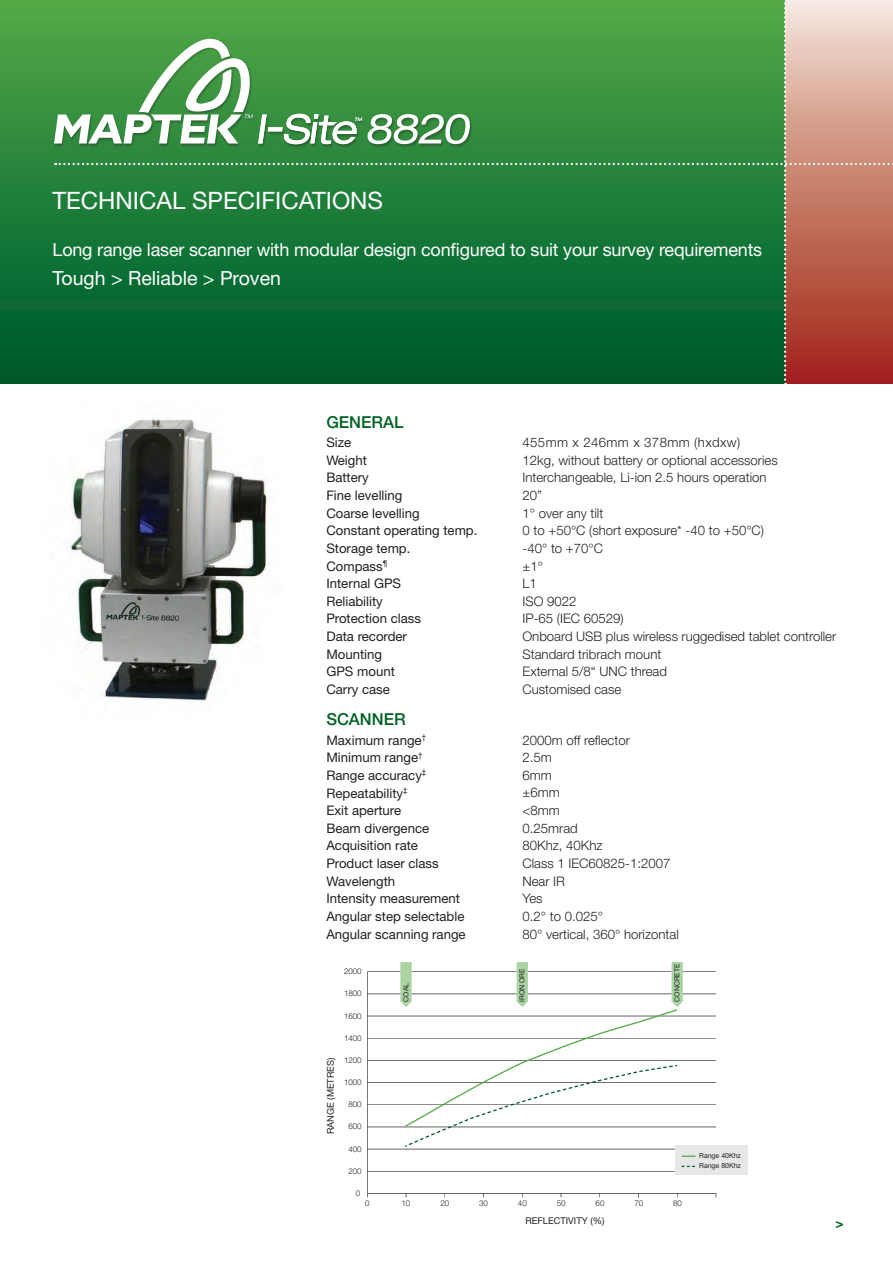
<style>
.page{position:relative;width:893px;height:1263px;background:#fff}
.page>*{position:absolute;margin:0;border:0;box-sizing:border-box;transform-origin:0 0}
.t1{font:24px "Helvetica Neue LT Std";color:#fff}
.t2{font:19.5px "Helvetica Neue LT Std";color:#fff}
.t3{font:18px "Helvetica Neue LT Std";letter-spacing:-.01em;color:#fff}
.t4{font:500 16.5px "Helvetica Neue LT Std";color:#006224}
.t5{font:700 13.5px "Helvetica Neue LT Std";color:#006224}
.t6{font:300 13.2px "Helvetica Neue LT Std";color:#231f20}
.t7{font:13.2px "Helvetica Neue LT Std";color:#231f20}
.t8{font:300 13.2px "Helvetica Neue LT Std";letter-spacing:.03em;color:#231f20}
.t9{font:9.3px "Helvetica Neue LT Std";color:#231f20}
.t10{font:300 7.95px "Helvetica Neue LT Std";color:#231f20}
.t11{font:7.05px/10.2px "Helvetica Neue LT Std";color:#231f20}
</style>
<div class="page">
<div style="left:0;top:1px;width:893px;height:382px;background:linear-gradient(to bottom,#52a948,#00582b)"></div>
<img style="left:70px;top:414px;width:199px;height:288px">
<hr style="left:367px;top:1193px;width:349px;height:1px;background:#231f20">
<hr style="left:367px;top:1171px;width:349px;height:1px;background:#231f20">
<hr style="left:367px;top:1149px;width:349px;height:1px;background:#231f20">
<hr style="left:367px;top:1127px;width:349px;height:1px;background:#231f20">
<hr style="left:367px;top:1104px;width:349px;height:1px;background:#231f20">
<hr style="left:367px;top:1082px;width:349px;height:1px;background:#231f20">
<hr style="left:367px;top:1060px;width:349px;height:1px;background:#231f20">
<hr style="left:367px;top:1016px;width:349px;height:1px;background:#231f20">
<hr style="left:367px;top:1038px;width:349px;height:1px;background:#231f20">
<hr style="left:367px;top:994px;width:349px;height:1px;background:#231f20">
<hr style="left:367px;top:971px;width:349px;height:1px;background:#231f20">
<hr style="left:367px;top:972px;width:1px;height:221px;background:#231f20">
<div style="left:676px;top:1145px;width:72px;height:30px;background:#e6e7e9"></div>
<svg style="left:682px;top:1155px;width:13px;height:2px"></svg>
<svg style="left:400px;top:962px;width:283px;height:186px"></svg>
<svg style="left:54px;top:0;width:839px;height:384px;background:#3e8346"></svg>
<h1 class="t1" style="left:52px;top:186px;width:332px">TECHNICAL SPECIFICATIONS</h1>
<h3 class="t3" style="left:52px;top:238px;width:711px">Long range laser scanner with modular design configured to suit your survey requirements</h3>
<h2 class="t2" style="left:52px;top:266px;width:230px">Tough &gt; Reliable &gt; Proven</h2>
<p class="t4" style="left:326px;top:412px;width:79px">GENERAL</p>
<p class="t7" style="left:326px;top:434px;width:26px">Size</p>
<p class="t8" style="left:522px;top:434px;width:219px">455mm x 246mm x 378mm (hxdxw)</p>
<p class="t7" style="left:326px;top:452px;width:42px">Weight</p>
<p class="t6" style="left:522px;top:452px;width:257px">12kg, without battery or optional accessories</p>
<p class="t7" style="left:326px;top:470px;width:44px">Battery</p>
<p class="t6" style="left:522px;top:469px;width:246px">Interchangeable, Li-ion 2.5 hours operation</p>
<p class="t7" style="left:326px;top:487px;width:78px">Fine levelling</p>
<p class="t6" style="left:522px;top:487px;width:21px">20”</p>
<p class="t7" style="left:326px;top:505px;width:95px">Coarse levelling</p>
<p class="t6" style="left:522px;top:505px;width:82px">1° over any tilt</p>
<p class="t7" style="left:326px;top:523px;width:153px">Constant operating temp.</p>
<p class="t6" style="left:522px;top:522px;width:243px">0 to +50°C (short exposure* -40 to +50°C)</p>
<p class="t7" style="left:326px;top:540px;width:86px">Storage temp.</p>
<p class="t6" style="left:522px;top:540px;width:82px">-40° to +70°C</p>
<p class="t7" style="left:326px;top:558px;width:63px">Compass<sup>¶</sup></p>
<p class="t6" style="left:522px;top:558px;width:22px">±1°</p>
<p class="t7" style="left:326px;top:576px;width:76px">Internal GPS</p>
<p class="t6" style="left:522px;top:575px;width:16px">L1</p>
<p class="t7" style="left:326px;top:593px;width:58px">Reliability</p>
<p class="t6" style="left:522px;top:593px;width:56px">ISO 9022</p>
<p class="t7" style="left:326px;top:611px;width:96px">Protection class</p>
<p class="t6" style="left:522px;top:611px;width:103px">IP-65 (IEC 60529)</p>
<p class="t7" style="left:326px;top:628px;width:82px">Data recorder</p>
<p class="t6" style="left:522px;top:628px;width:315px">Onboard USB plus wireless ruggedised tablet controller</p>
<p class="t7" style="left:326px;top:646px;width:57px">Mounting</p>
<p class="t6" style="left:522px;top:646px;width:140px">Standard tribrach mount</p>
<p class="t7" style="left:326px;top:664px;width:70px">GPS mount</p>
<p class="t6" style="left:522px;top:664px;width:146px">External 5/8“ UNC thread</p>
<p class="t7" style="left:326px;top:681px;width:65px">Carry case</p>
<p class="t6" style="left:522px;top:681px;width:100px">Customised case</p>
<p class="t4" style="left:326px;top:709px;width:81px">SCANNER</p>
<p class="t7" style="left:326px;top:732px;width:101px">Maximum range<sup>†</sup></p>
<p class="t6" style="left:522px;top:732px;width:109px">2000m off reflector</p>
<p class="t7" style="left:326px;top:750px;width:98px">Minimum range<sup>†</sup></p>
<p class="t6" style="left:522px;top:749px;width:31px">2.5m</p>
<p class="t7" style="left:326px;top:767px;width:101px">Range accuracy<sup>‡</sup></p>
<p class="t6" style="left:522px;top:767px;width:31px">6mm</p>
<p class="t7" style="left:326px;top:785px;width:83px">Repeatability<sup>‡</sup></p>
<p class="t6" style="left:522px;top:785px;width:39px">±6mm</p>
<p class="t7" style="left:326px;top:802px;width:76px">Exit aperture</p>
<p class="t6" style="left:522px;top:802px;width:39px">&lt;8mm</p>
<p class="t7" style="left:326px;top:820px;width:104px">Beam divergence</p>
<p class="t6" style="left:522px;top:820px;width:57px">0.25mrad</p>
<p class="t7" style="left:326px;top:838px;width:93px">Acquisition rate</p>
<p class="t6" style="left:522px;top:838px;width:82px">80Khz, 40Khz</p>
<p class="t7" style="left:326px;top:855px;width:114px">Product laser class</p>
<p class="t6" style="left:522px;top:855px;width:149px">Class 1 IEC60825-1:2007</p>
<p class="t7" style="left:326px;top:873px;width:70px">Wavelength</p>
<p class="t6" style="left:522px;top:873px;width:44px">Near IR</p>
<p class="t7" style="left:326px;top:891px;width:135px">Intensity measurement</p>
<p class="t6" style="left:522px;top:891px;width:22px">Yes</p>
<p class="t7" style="left:326px;top:908px;width:140px">Angular step selectable</p>
<p class="t6" style="left:522px;top:908px;width:82px">0.2° to 0.025°</p>
<p class="t7" style="left:326px;top:926px;width:141px">Angular scanning range</p>
<p class="t6" style="left:522px;top:926px;width:158px">80° vertical, 360° horizontal</p>
<p class="t9" style="left:325px;top:1134px;width:78px;rotate:-90deg">RANGE (METRES)</p>
<p class="t10" style="left:344px;top:966px;width:19px">2000</p>
<p class="t10" style="left:344px;top:988px;width:19px">1800</p>
<p class="t10" style="left:344px;top:1011px;width:19px">1600</p>
<p class="t10" style="left:344px;top:1033px;width:19px">1400</p>
<p class="t10" style="left:344px;top:1055px;width:19px">1200</p>
<p class="t10" style="left:344px;top:1077px;width:19px">1000</p>
<p class="t10" style="left:348px;top:1099px;width:15px">800</p>
<p class="t10" style="left:348px;top:1122px;width:15px">600</p>
<p class="t10" style="left:348px;top:1144px;width:15px">400</p>
<p class="t10" style="left:348px;top:1166px;width:15px">200</p>
<p class="t10" style="left:356px;top:1188px;width:6px">0</p>
<p class="t11" style="left:401px;top:1002px;width:20px;rotate:-90deg">COAL</p>
<p class="t11" style="left:517px;top:1002px;width:35px;rotate:-90deg">IRON ORE</p>
<p class="t11" style="left:672px;top:1002px;width:39px;rotate:-90deg">CONCRETE</p>
<p class="t10" style="left:365px;top:1198px;width:6px">0</p>
<p class="t10" style="left:401px;top:1198px;width:10px">10</p>
<p class="t10" style="left:440px;top:1198px;width:10px">20</p>
<p class="t10" style="left:479px;top:1198px;width:10px">30</p>
<p class="t10" style="left:518px;top:1198px;width:10px">40</p>
<p class="t10" style="left:557px;top:1198px;width:10px">50</p>
<p class="t10" style="left:596px;top:1198px;width:10px">60</p>
<p class="t10" style="left:634px;top:1198px;width:10px">70</p>
<p class="t10" style="left:673px;top:1198px;width:10px">80</p>
<p class="t9" style="left:526px;top:1215px;width:80px">REFLECTIVITY (%)</p>
<p class="t11" style="left:699px;top:1150px;width:43px">Range 40Khz<br>Range 80Khz</p>
<p class="t5" style="left:835px;top:1214px;width:10px">&gt;</p>
</div>
